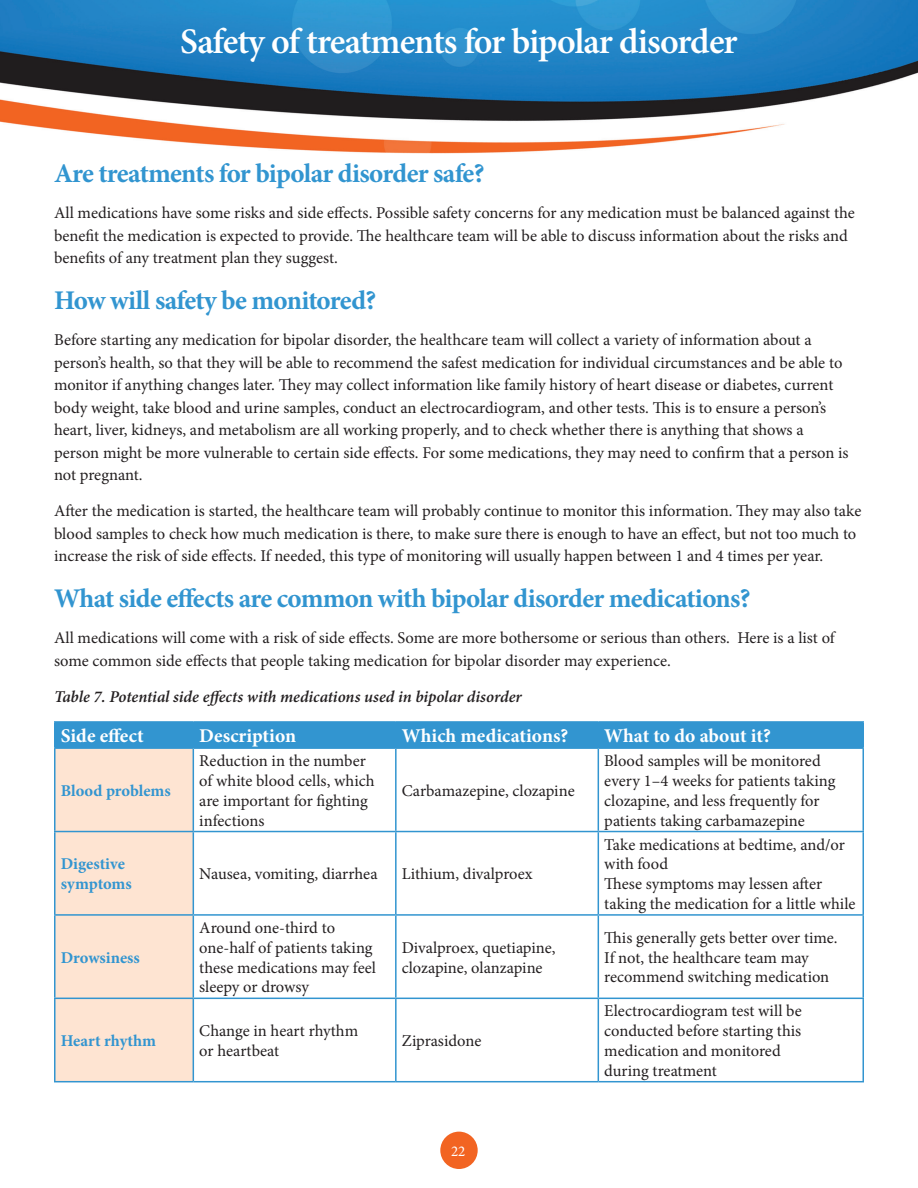
<style>
.page{position:relative;width:918px;height:1188px;background:#fff}
.page>*{position:absolute;margin:0;border:0;box-sizing:border-box;transform-origin:0 0}
.Main-Heading{font:600 36px "Minion Pro";letter-spacing:-.03em;color:#fff}
.Subhead1{font:700 27px "Minion Pro";letter-spacing:-.03em;color:#3295d0}
.t1{font:700 19.5px "Minion Pro";color:#fff}
.Body{font:16.5px/19.8px "Minion Pro";color:#231f20}
.Body-2{font:italic 600 16.5px "Minion Pro";letter-spacing:-.005em;color:#231f20}
.t2{font:700 16.5px/19.8px "Minion Pro";color:#3295d0}
.t3{font:15px "Minion Pro";color:#fff}
</style>
<div class="page">
<img style="left:0;top:0;width:918px;height:154px">
<div style="left:440px;top:1132px;width:38px;height:37px;background:#f26422;border-radius:50%"></div>
<div style="left:56px;top:749px;width:137px;height:332px;background:#fee4d2"></div>
<hr style="left:54px;top:721px;width:139px;height:2px;background:#3295d0">
<hr style="left:54px;top:723px;width:2px;height:24px;background:#3295d0">
<hr style="left:193px;top:721px;width:203px;height:2px;background:#3295d0">
<hr style="left:396px;top:721px;width:202px;height:2px;background:#3295d0">
<hr style="left:598px;top:721px;width:266px;height:2px;background:#3295d0">
<div style="left:56px;top:723px;width:806px;height:24px;background:#3295d0"></div>
<hr style="left:862px;top:723px;width:2px;height:24px;background:#3295d0">
<hr style="left:54px;top:747px;width:139px;height:2px;background:#3295d0">
<hr style="left:54px;top:749px;width:2px;height:82px;background:#3295d0">
<hr style="left:193px;top:747px;width:203px;height:2px;background:#3295d0">
<hr style="left:193px;top:749px;width:1px;height:82px;background:#3295d0">
<hr style="left:396px;top:747px;width:202px;height:2px;background:#3295d0">
<hr style="left:395px;top:749px;width:2px;height:82px;background:#3295d0">
<hr style="left:598px;top:747px;width:266px;height:2px;background:#3295d0">
<hr style="left:598px;top:749px;width:1px;height:82px;background:#3295d0">
<hr style="left:862px;top:749px;width:2px;height:82px;background:#3295d0">
<hr style="left:54px;top:831px;width:139px;height:1px;background:#3295d0">
<hr style="left:54px;top:832px;width:2px;height:82px;background:#3295d0">
<hr style="left:193px;top:831px;width:203px;height:1px;background:#3295d0">
<hr style="left:193px;top:832px;width:1px;height:82px;background:#3295d0">
<hr style="left:396px;top:831px;width:202px;height:1px;background:#3295d0">
<hr style="left:395px;top:832px;width:2px;height:82px;background:#3295d0">
<hr style="left:598px;top:831px;width:266px;height:1px;background:#3295d0">
<hr style="left:598px;top:832px;width:1px;height:82px;background:#3295d0">
<hr style="left:862px;top:832px;width:2px;height:82px;background:#3295d0">
<hr style="left:54px;top:914px;width:139px;height:2px;background:#3295d0">
<hr style="left:54px;top:916px;width:2px;height:82px;background:#3295d0">
<hr style="left:193px;top:914px;width:203px;height:2px;background:#3295d0">
<hr style="left:193px;top:916px;width:1px;height:82px;background:#3295d0">
<hr style="left:396px;top:914px;width:202px;height:2px;background:#3295d0">
<hr style="left:395px;top:916px;width:2px;height:82px;background:#3295d0">
<hr style="left:598px;top:914px;width:266px;height:2px;background:#3295d0">
<hr style="left:598px;top:916px;width:1px;height:82px;background:#3295d0">
<hr style="left:862px;top:916px;width:2px;height:82px;background:#3295d0">
<hr style="left:54px;top:998px;width:139px;height:1px;background:#3295d0">
<hr style="left:54px;top:999px;width:2px;height:82px;background:#3295d0">
<hr style="left:193px;top:998px;width:203px;height:1px;background:#3295d0">
<hr style="left:193px;top:999px;width:1px;height:82px;background:#3295d0">
<hr style="left:396px;top:998px;width:202px;height:1px;background:#3295d0">
<hr style="left:395px;top:999px;width:2px;height:82px;background:#3295d0">
<hr style="left:598px;top:998px;width:266px;height:1px;background:#3295d0">
<hr style="left:598px;top:999px;width:1px;height:82px;background:#3295d0">
<hr style="left:862px;top:999px;width:2px;height:82px;background:#3295d0">
<hr style="left:54px;top:1081px;width:139px;height:1px;background:#3295d0">
<hr style="left:193px;top:1081px;width:203px;height:1px;background:#3295d0">
<hr style="left:396px;top:1081px;width:202px;height:1px;background:#3295d0">
<hr style="left:598px;top:1081px;width:266px;height:1px;background:#3295d0">
<p class="Main-Heading" style="left:180px;top:17px;width:559px">Safety of treatments for bipolar disorder</p>
<p class="Subhead1" style="left:54px;top:155px;width:432px">Are treatments for bipolar disorder safe?</p>
<p class="Body" style="left:54px;top:202px;width:802px;line-height:22.5px">All medications have some risks and side effects. Possible safety concerns for any medication must be balanced against the benefit the medication is expected to provide. The healthcare team will be able to discuss information about the risks and benefits of any treatment plan they suggest.</p>
<p class="Subhead1" style="left:54px;top:282px;width:324px">How will safety be monitored?</p>
<p class="Body" style="left:54px;top:329px;width:796px;line-height:22.5px">Before starting any medication for bipolar disorder, the healthcare team will collect a variety of information about a person’s health, so that they will be able to recommend the safest medication for individual circumstances and be able to monitor if anything changes later. They may collect information like family history of heart disease or diabetes, current body weight, take blood and urine samples, conduct an electrocardiogram, and other tests. This is to ensure a person’s heart, liver, kidneys, and metabolism are all working properly, and to check whether there is anything that shows a person might be more vulnerable to certain side effects. For some medications, they may need to confirm that a person is not pregnant.</p>
<p class="Body" style="left:54px;top:500px;width:809px;line-height:22.5px">After the medication is started, the healthcare team will probably continue to monitor this information. They may also take blood samples to check how much medication is there, to make sure there is enough to have an effect, but not too much to increase the risk of side effects. If needed, this type of monitoring will usually happen between 1 and 4 times per year.</p>
<p class="Subhead1" style="left:54px;top:580px;width:698px">What side effects are common with bipolar disorder medications?</p>
<p class="Body" style="left:54px;top:627px;width:782px;line-height:22.5px">All medications will come with a risk of side effects. Some are more bothersome or serious than others. Here is a list of some common side effects that people taking medication for bipolar disorder may experience.</p>
<p class="Body-2" style="left:54px;top:685px;width:469px">Table 7. Potential side effects with medications used in bipolar disorder</p>
<p class="t1" style="left:61px;top:722px;width:84px">Side effect</p>
<p class="t1" style="left:199px;top:722px;width:98px">Description</p>
<p class="t1" style="left:402px;top:722px;width:168px">Which medications?</p>
<p class="t1" style="left:604px;top:722px;width:168px">What to do about it?</p>
<p class="t2" style="left:61px;top:780px;width:112px">Blood problems</p>
<p class="Body" style="left:199px;top:751px;width:177px">Reduction in the number of white blood cells, which are important for fighting infections</p>
<p class="Body" style="left:604px;top:751px;width:233px">Blood samples will be monitored every 1–4 weeks for patients taking clozapine, and less frequently for patients taking carbamazepine</p>
<p class="Body" style="left:402px;top:781px;width:174px">Carbamazepine, clozapine</p>
<p class="t2" style="left:61px;top:854px;width:73px">Digestive symptoms</p>
<p class="Body" style="left:199px;top:864px;width:180px">Nausea, vomiting, diarrhea</p>
<p class="Body" style="left:402px;top:864px;width:132px">Lithium, divalproex</p>
<p class="Body" style="left:604px;top:834px;width:253px">Take medications at bedtime, and/or with food<br>These symptoms may lessen after taking the medication for a little while</p>
<p class="t2" style="left:61px;top:947px;width:81px">Drowsiness</p>
<p class="Body" style="left:199px;top:918px;width:178px">Around one-third to one-half of patients taking these medications may feel sleepy or drowsy</p>
<p class="Body" style="left:402px;top:938px;width:155px">Divalproex, quetiapine, clozapine, olanzapine</p>
<p class="Body" style="left:604px;top:928px;width:235px">This generally gets better over time.<br>If not, the healthcare team may recommend switching medication</p>
<p class="t2" style="left:61px;top:1031px;width:97px">Heart rhythm</p>
<p class="Body" style="left:199px;top:1021px;width:160px">Change in heart rhythm or heartbeat</p>
<p class="Body" style="left:402px;top:1031px;width:81px">Ziprasidone</p>
<p class="t3" style="left:451px;top:1141px;width:16px">22</p>
<p class="Body" style="left:604px;top:1001px;width:199px">Electrocardiogram test will be conducted before starting this medication and monitored during treatment</p>
</div>
